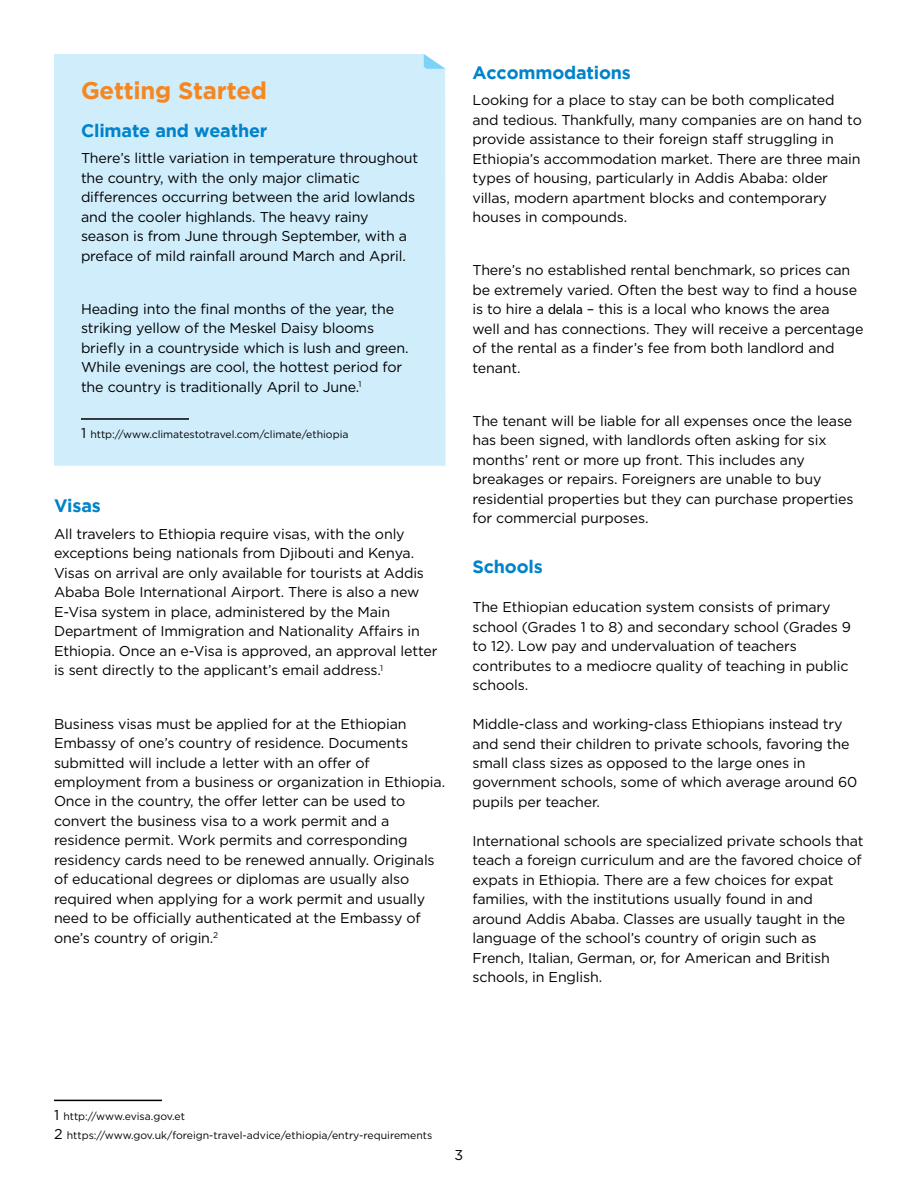
<style>
.page{position:relative;width:918px;height:1188px;background:#fff}
.page>*{position:absolute;margin:0;border:0;box-sizing:border-box;transform-origin:0 0}
.t1{font:700 24px "Gotham";letter-spacing:-.01em;color:#f6861f}
.t2{font:700 18px "Gotham";letter-spacing:-.01em;color:#0083ca}
.t3{font:14.25px/19.5px "Gotham";letter-spacing:-.01em;color:#000}
.t4{font:10.5px/19.5px "Gotham";color:#000}
.s1{font-size:14.25px}
.s2{font-family:"Myriad Pro"}
</style>
<div class="page">
<div style="left:54px;top:54px;width:392px;height:412px;background:#d0edfc"></div>
<svg style="left:424px;top:54px;width:21px;height:23px"></svg>
<hr style="left:81px;top:418px;width:108px;height:2px;background:#000">
<hr style="left:54px;top:1100px;width:108px;height:1px;background:#000">
<h1 class="t1" style="left:81px;top:76px;width:188px">Getting Started</h1>
<p class="t2" style="left:81px;top:120px;width:188px">Climate and weather</p>
<p class="t3" style="left:81px;top:148px;width:339px">There’s little variation in temperature throughout the country, with the only major climatic differences occurring between the arid lowlands and the cooler highlands. The heavy rainy season is from June through September, with a preface of mild rainfall around March and April.</p>
<p class="t3" style="left:81px;top:299px;width:329px">Heading into the final months of the year, the striking yellow of the Meskel Daisy blooms briefly in a countryside which is lush and green.<br>While evenings are cool, the hottest period for the country is traditionally April to June.<sup>1</sup></p>
<p class="t4" style="left:81px;top:425px;width:269px"><span class="s1">1</span> http://www.climatestotravel.com/climate/ethiopia</p>
<p class="t2" style="left:54px;top:496px;width:48px">Visas</p>
<p class="t3" style="left:54px;top:524px;width:385px">All travelers to Ethiopia require visas, with the only exceptions being nationals from Djibouti and Kenya.<br>Visas on arrival are only available for tourists at Addis Ababa Bole International Airport. There is also a new E-Visa system in place, administered by the Main Department of Immigration and Nationality Affairs in Ethiopia. Once an e-Visa is approved, an approval letter is sent directly to the applicant’s email address.<sup>1</sup></p>
<p class="t3" style="left:54px;top:713px;width:393px">Business visas must be applied for at the Ethiopian Embassy of one’s country of residence. Documents submitted will include a letter with an offer of employment from a business or organization in Ethiopia.<br>Once in the country, the offer letter can be used to convert the business visa to a work permit and a residence permit. Work permits and corresponding residency cards need to be renewed annually. Originals of educational degrees or diplomas are usually also required when applying for a work permit and usually need to be officially authenticated at the Embassy of one’s country of origin.<sup>2</sup></p>
<p class="t2" style="left:472px;top:62px;width:160px">Accommodations</p>
<p class="t3" style="left:472px;top:90px;width:391px">Looking for a place to stay can be both complicated and tedious. Thankfully, many companies are on hand to provide assistance to their foreign staff struggling in Ethiopia’s accommodation market. There are three main types of housing, particularly in Addis Ababa: older villas, modern apartment blocks and contemporary houses in compounds.</p>
<p class="t3" style="left:472px;top:260px;width:392px">There’s no established rental benchmark, so prices can be extremely varied. Often the best way to find a house is to hire a <span class="s2">delala</span> – this is a local who knows the area<br>well and has connections. They will receive a percentage of the rental as a finder’s fee from both landlord and tenant.</p>
<p class="t3" style="left:472px;top:411px;width:383px">The tenant will be liable for all expenses once the lease has been signed, with landlords often asking for six months’ rent or more up front. This includes any breakages or repairs. Foreigners are unable to buy residential properties but they can purchase properties for commercial purposes.</p>
<p class="t2" style="left:472px;top:556px;width:72px">Schools</p>
<p class="t3" style="left:472px;top:597px;width:380px">The Ethiopian education system consists of primary school (Grades 1 to 8) and secondary school (Grades 9 to 12). Low pay and undervaluation of teachers contributes to a mediocre quality of teaching in public schools.</p>
<p class="t3" style="left:472px;top:714px;width:386px">Middle-class and working-class Ethiopians instead try and send their children to private schools, favoring the small class sizes as opposed to the large ones in government schools, some of which average around 60 pupils per teacher.</p>
<p class="t3" style="left:472px;top:831px;width:393px">International schools are specialized private schools that teach a foreign curriculum and are the favored choice of expats in Ethiopia. There are a few choices for expat families, with the institutions usually found in and around Addis Ababa. Classes are usually taught in the language of the school’s country of origin such as French, Italian, German, or, for American and British schools, in English.</p>
<p class="t4" style="left:54px;top:1106px;width:380px"><span class="s1">1</span> http://www.evisa.gov.et<br><span class="s1">2</span> https://www.gov.uk/foreign-travel-advice/ethiopia/entry-requirements</p>
<p class="t3" style="left:455px;top:1145px;width:10px">3</p>
</div>
